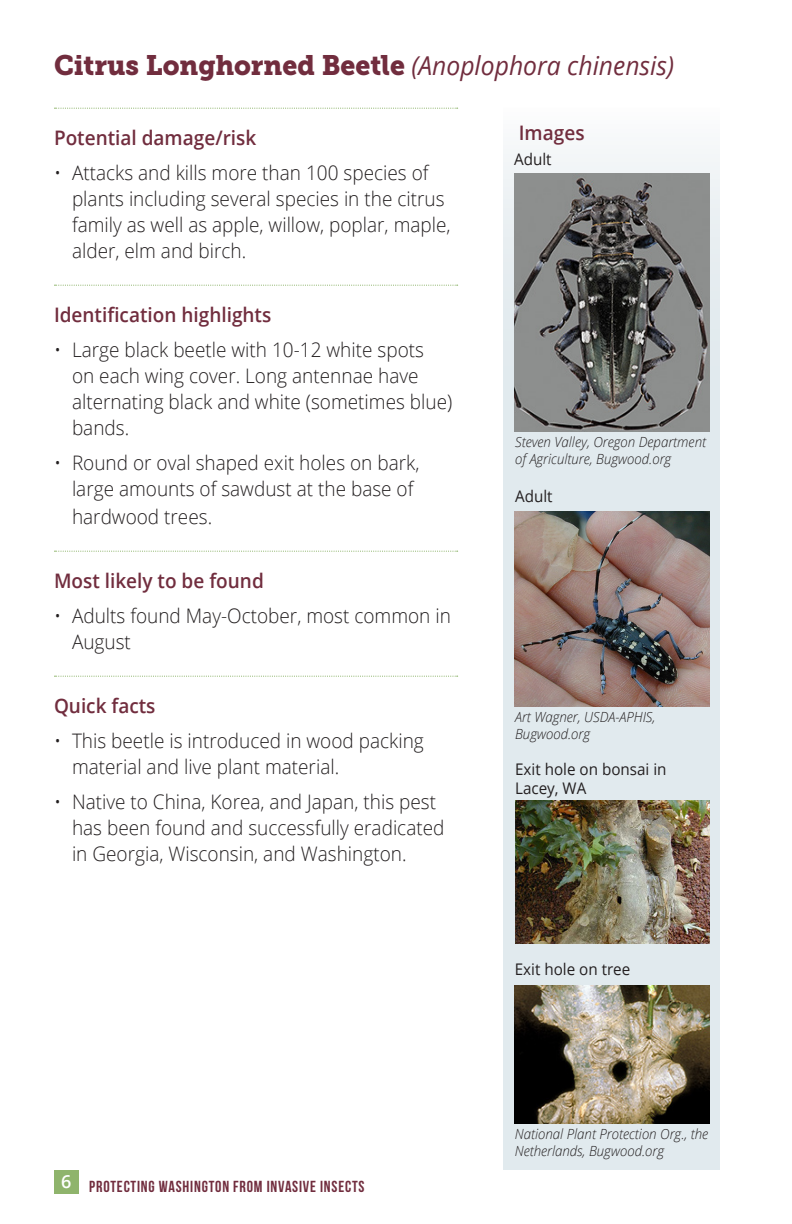
<style>
.page{position:relative;width:792px;height:1224px;background:#fff}
.page>*{position:absolute;margin:0;border:0;box-sizing:border-box;transform-origin:0 0}
.StandardParagraph{font:28px "Museo Slab 900";color:#712d3e;scale:.95 1}
.t1{font:300 20px/26px "Open Sans";color:#231f20;scale:.95 1}
.PestSubheads{font:600 20px "Open Sans";color:#712d3e;scale:.95 1}
.StandardParagraph-2{font:600 20px "Open Sans";color:#712d3e;scale:.95 1}
.t2{font:600 18px "Open Sans";color:#fff}
.StandardParagraph-3{font:16px/19.2px "Open Sans";color:#231f20;scale:.95 1}
.Heading{font:16px "Bebas Neue";letter-spacing:.05em;color:#712d3e}
.StandardParagraph-4{font:italic 300 14px/16.8px "Open Sans";color:#231f20;scale:.95 1}
.s1{font-family:"Open Sans";font-style:italic;font-size:26px}
</style>
<div class="page">
<svg style="left:504px;top:149px;width:216px;height:1021px;background:#dfe6ea"></svg>
<svg style="left:54px;top:108px;width:404px;height:1px"></svg>
<svg style="left:54px;top:285px;width:404px;height:1px"></svg>
<svg style="left:54px;top:551px;width:404px;height:1px"></svg>
<svg style="left:54px;top:676px;width:404px;height:1px"></svg>
<div style="left:54px;top:1170px;width:25px;height:23px;background:#8fb46c"></div>
<img style="left:515px;top:174px;width:194px;height:258px">
<img style="left:515px;top:801px;width:194px;height:142px">
<img style="left:515px;top:985px;width:194px;height:138px">
<img style="left:515px;top:512px;width:194px;height:194px">
<p class="StandardParagraph" style="left:54px;top:49px;width:654px">Citrus Longhorned Beetle <span class="s1">(Anoplophora chinensis)</span></p>
<p class="PestSubheads" style="left:54px;top:124px;width:215px">Potential damage/risk</p>
<p class="t1" style="left:72px;top:159px;width:400px;text-indent:-18px">• Attacks and kills more than 100 species of plants including several species in the citrus family as well as apple, willow, poplar, maple, alder, elm and birch.</p>
<p class="PestSubheads" style="left:54px;top:301px;width:230px">Identification highlights</p>
<p class="t1" style="left:72px;top:336px;width:402px;text-indent:-18px">• Large black beetle with 10-12 white spots<br>on each wing cover. Long antennae have alternating black and white (sometimes blue) bands.</p>
<p class="t1" style="left:54px;top:449px;width:386px;text-align:center">• Round or oval shaped exit holes on bark, large amounts of sawdust at the base of</p>
<p class="t1" style="left:72px;top:503px;width:149px">hardwood trees.</p>
<p class="PestSubheads" style="left:54px;top:567px;width:222px">Most likely to be found</p>
<p class="t1" style="left:72px;top:602px;width:400px;text-indent:-18px">• Adults found May-October, most common in<br>August</p>
<p class="PestSubheads" style="left:54px;top:692px;width:108px">Quick facts</p>
<p class="t1" style="left:72px;top:727px;width:372px;text-indent:-18px">• This beetle is introduced in wood packing material and live plant material.</p>
<p class="t1" style="left:72px;top:788px;width:394px;text-indent:-18px">• Native to China, Korea, and Japan, this pest has been found and successfully eradicated in Georgia, Wisconsin, and Washington.</p>
<p class="t2" style="left:61px;top:1169px;width:12px">6</p>
<p class="Heading" style="left:89px;top:1178px;width:277px">PROTECTING WASHINGTON FROM INVASIVE INSECTS</p>
<p class="StandardParagraph-2" style="left:519px;top:119px;width:71px">Images</p>
<p class="StandardParagraph-3" style="left:514px;top:150px;width:41px">Adult</p>
<p class="StandardParagraph-4" style="left:515px;top:433px;width:202px">Steven Valley, Oregon Department of Agriculture, Bugwood.org</p>
<p class="StandardParagraph-3" style="left:515px;top:486px;width:41px">Adult</p>
<p class="StandardParagraph-4" style="left:515px;top:708px;width:149px">Art Wagner, USDA-APHIS,<br>Bugwood.org</p>
<p class="StandardParagraph-3" style="left:515px;top:759px;width:161px">Exit hole on bonsai in<br>Lacey, WA</p>
<p class="StandardParagraph-3" style="left:515px;top:960px;width:123px">Exit hole on tree</p>
<p class="StandardParagraph-4" style="left:515px;top:1125px;width:205px">National Plant Protection Org., the<br>Netherlands, Bugwood.org</p>
</div>
